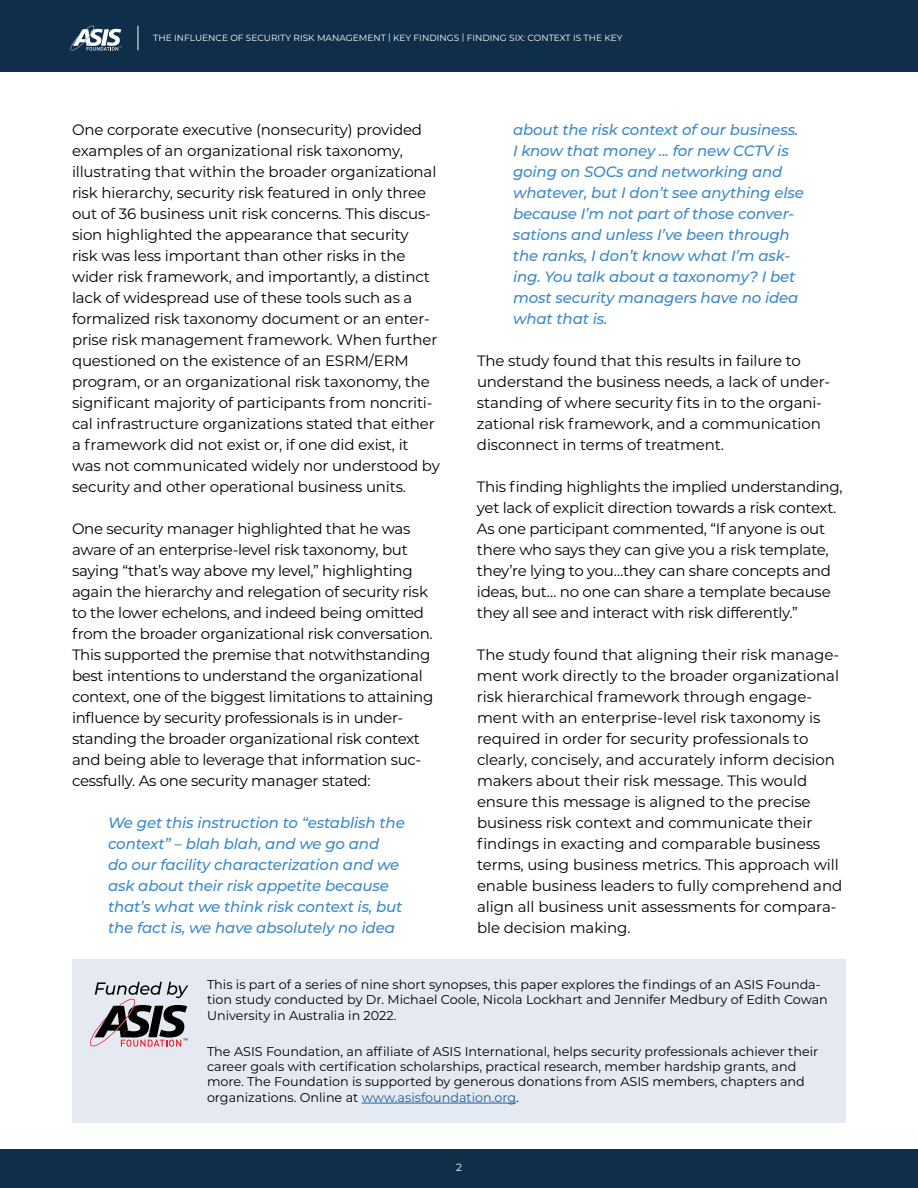
<style>
.page{position:relative;width:918px;height:1188px;background:#fff}
.page>*{position:absolute;margin:0;border:0;box-sizing:border-box;transform-origin:0 0}
.t1{font:15px/21px "Montserrat";letter-spacing:-.01em;color:#000}
.t2{font:italic 500 15px/21px "Montserrat";letter-spacing:-.01em;color:#3d8ac9}
.t3{font:12.75px/15.3px "Montserrat";color:#000}
.t4{font:10.5px "Montserrat";color:#fff}
.t5{font:9px "Montserrat";color:#fff}
.s1{color:#215e9e}
</style>
<div class="page">
<div style="left:0;top:1149px;width:918px;height:39px;background:#0f2e4a"></div>
<div style="left:0;top:0;width:918px;height:72px;background:#0f2e4a"></div>
<svg style="left:70px;top:26px;width:51px;height:25px"></svg>
<svg style="left:138px;top:26px;width:1px;height:24px"></svg>
<div style="left:72px;top:959px;width:774px;height:164px;background:#e5e9f2"></div>
<hr style="left:362px;top:1103px;width:154px;height:1px;background:#215e9e">
<svg style="left:90px;top:982px;width:98px;height:65px"></svg>
<p class="t5" style="left:153px;top:32px;width:471px">THE INFLUENCE OF SECURITY RISK MANAGEMENT | KEY FINDINGS | FINDING SIX: CONTEXT IS THE KEY</p>
<p class="t1" style="left:72px;top:119px;width:369px">One corporate executive (nonsecurity) provided examples of an organizational risk taxonomy, illustrating that within the broader organizational risk hierarchy, security risk featured in only three out of 36 business unit risk concerns. This discus&shy;sion highlighted the appearance that security<br>risk was less important than other risks in the wider risk framework, and importantly, a distinct lack of widespread use of these tools such as a formalized risk taxonomy document or an enter&shy;prise risk management framework. When further questioned on the existence of an ESRM/ERM program, or an organizational risk taxonomy, the significant majority of participants from noncriti&shy;cal infrastructure organizations stated that either a framework did not exist or, if one did exist, it was not communicated widely nor understood by security and other operational business units.</p>
<p class="t1" style="left:72px;top:518px;width:363px">One security manager highlighted that he was aware of an enterprise-level risk taxonomy, but saying “that’s way above my level,” highlighting again the hierarchy and relegation of security risk to the lower echelons, and indeed being omitted from the broader organizational risk conversation.<br>This supported the premise that notwithstanding best intentions to understand the organizational context, one of the biggest limitations to attaining influence by security professionals is in under&shy;standing the broader organizational risk context and being able to leverage that information suc&shy;cessfully. As one security manager stated:</p>
<p class="t2" style="left:108px;top:812px;width:298px">We get this instruction to “establish the context” – blah blah, and we go and<br>do our facility characterization and we ask about their risk appetite because that’s what we think risk context is, but the fact is, we have absolutely no idea</p>
<p class="t2" style="left:513px;top:119px;width:292px">about the risk context of our business.<br>I know that money ... for new CCTV is going on SOCs and networking and whatever, but I don’t see anything else because I’m not part of those conver&shy;sations and unless I’ve been through the ranks, I don’t know what I’m ask&shy;ing. You talk about a taxonomy? I bet most security managers have no idea what that is.</p>
<p class="t1" style="left:477px;top:350px;width:355px">The study found that this results in failure to understand the business needs, a lack of under&shy;standing of where security fits in to the organi&shy;zational risk framework, and a communication disconnect in terms of treatment.</p>
<p class="t1" style="left:477px;top:476px;width:367px">This finding highlights the implied understanding, yet lack of explicit direction towards a risk context.<br>As one participant commented, “If anyone is out there who says they can give you a risk template, they’re lying to you…they can share concepts and ideas, but… no one can share a template because they all see and interact with risk differently.”</p>
<p class="t1" style="left:477px;top:644px;width:367px">The study found that aligning their risk manage&shy;ment work directly to the broader organizational risk hierarchical framework through engage&shy;ment with an enterprise-level risk taxonomy is required in order for security professionals to clearly, concisely, and accurately inform decision makers about their risk message. This would ensure this message is aligned to the precise business risk context and communicate their findings in exacting and comparable business terms, using business metrics. This approach will enable business leaders to fully comprehend and align all business unit assessments for compara&shy;ble decision making.</p>
<p class="t3" style="left:207px;top:976px;width:622px">This is part of a series of nine short synopses, this paper explores the findings of an ASIS Founda&shy;tion study conducted by Dr. Michael Coole, Nicola Lockhart and Jennifer Medbury of Edith Cowan<br>University in Australia in 2022.</p>
<p class="t3" style="left:207px;top:1043px;width:613px">The ASIS Foundation, an affiliate of ASIS International, helps security professionals achiever their career goals with certification scholarships, practical research, member hardship grants, and more. The Foundation is supported by generous donations from ASIS members, chapters and organizations. Online at <span class="s1">www.asisfoundation.org</span>.</p>
<p class="t4" style="left:456px;top:1161px;width:7px">2</p>
</div>
